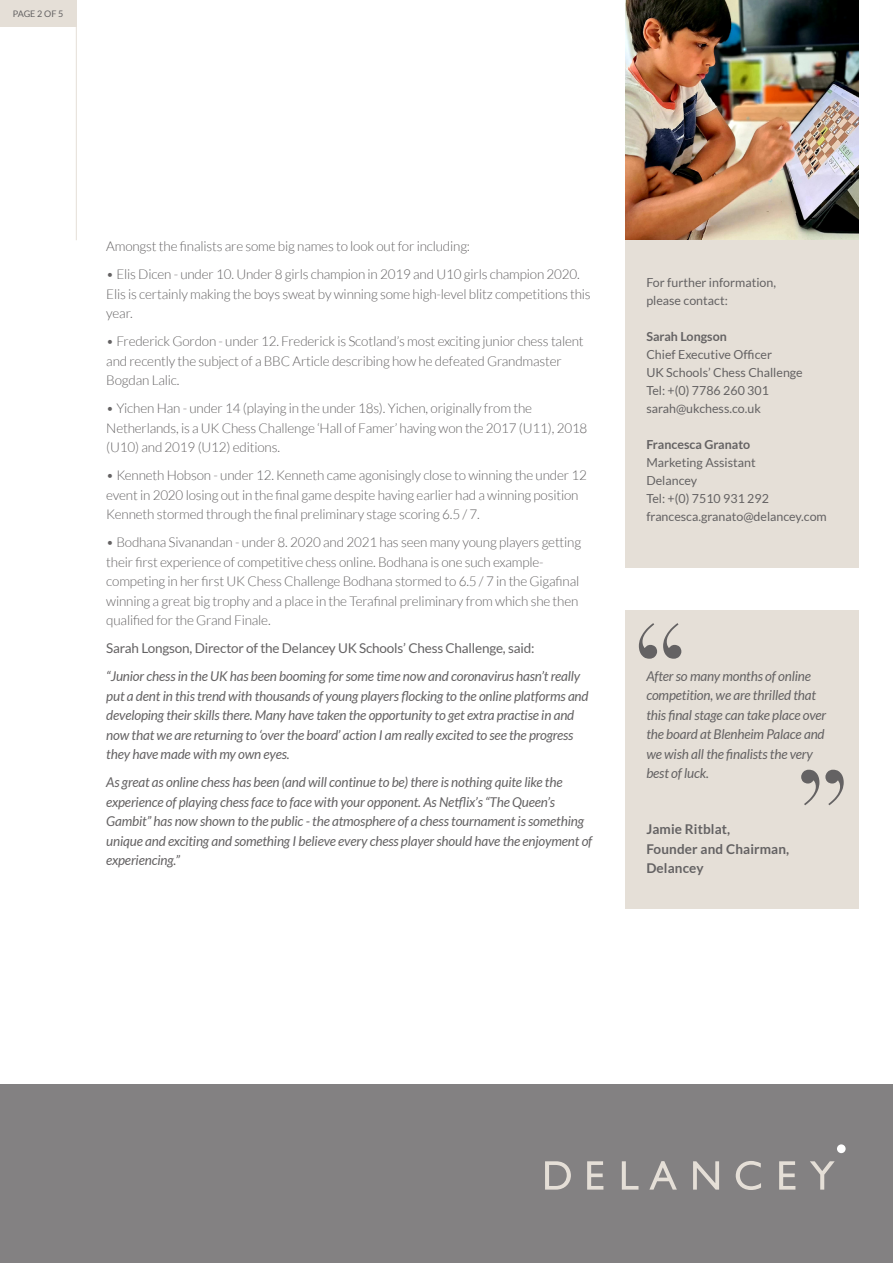
<style>
.page{position:relative;width:893px;height:1263px;background:#fff}
.page>*{position:absolute;margin:0;border:0;box-sizing:border-box;transform-origin:0 0}
.t1{font:300 13.5px/19.5px "Lato";letter-spacing:-.015em;color:#646263}
.t2{font:italic 13.5px/19.5px "Lato";letter-spacing:-.015em;color:#646263}
.t3{font:13.5px "Lato";letter-spacing:-.015em;color:#646263}
.t4{font:700 13.5px/19.5px "Lato";letter-spacing:.01em;color:#646263}
.t5{font:12.45px/18px "Lato";color:#646263}
.t6{font:700 12.45px "Lato";color:#646263}
.t7{font:9px "Lato";letter-spacing:-.01em;color:#646263}
</style>
<div class="page">
<div style="left:0;top:1084px;width:893px;height:179px;background:#838182"></div>
<div style="left:837px;top:1144px;width:9px;height:9px;background:#fff;border-radius:50%"></div>
<svg style="left:545px;top:1161px;width:26px;height:28px"></svg>
<svg style="left:587px;top:1161px;width:16px;height:28px"></svg>
<svg style="left:622px;top:1161px;width:16px;height:28px"></svg>
<svg style="left:649px;top:1161px;width:28px;height:28px"></svg>
<svg style="left:693px;top:1161px;width:26px;height:28px"></svg>
<svg style="left:736px;top:1161px;width:25px;height:29px"></svg>
<svg style="left:779px;top:1161px;width:16px;height:28px"></svg>
<svg style="left:810px;top:1161px;width:25px;height:28px"></svg>
<div style="left:0;top:0;width:76px;height:27px;background:#e5dfd7"></div>
<hr style="left:76px;top:0;width:1px;height:240px;background:#e5dfd7">
<div style="left:625px;top:610px;width:234px;height:299px;background:#e5dfd7"></div>
<svg style="left:639px;top:623px;width:42px;height:36px"></svg>
<svg style="left:801px;top:770px;width:43px;height:35px"></svg>
<div style="left:625px;top:239px;width:234px;height:269px;background:#e5dfd7"></div>
<div style="left:625px;top:256px;width:234px;height:312px;background:#e5dfd7"></div>
<img style="left:625px;top:0;width:234px;height:240px">
<p class="t7" style="left:13px;top:9px;width:52px">PAGE 2 OF 5</p>
<p class="t1" style="left:106px;top:237px;width:365px">Amongst the finalists are some big names to look out for including:</p>
<p class="t1" style="left:106px;top:265px;width:486px">• Elis Dicen - under 10. Under 8 girls champion in 2019 and U10 girls champion 2020.<br>Elis is certainly making the boys sweat by winning some high-level blitz competitions this year.</p>
<p class="t1" style="left:106px;top:332px;width:479px">• Frederick Gordon - under 12. Frederick is Scotland’s most exciting junior chess talent and recently the subject of a BBC Article describing how he defeated Grandmaster<br>Bogdan Lalic.</p>
<p class="t1" style="left:106px;top:399px;width:483px">• Yichen Han - under 14 (playing in the under 18s). Yichen, originally from the<br>Netherlands, is a UK Chess Challenge ‘Hall of Famer’ having won the 2017 (U11), 2018 (U10) and 2019 (U12) editions.</p>
<p class="t1" style="left:106px;top:466px;width:482px">• Kenneth Hobson - under 12. Kenneth came agonisingly close to winning the under 12 event in 2020 losing out in the final game despite having earlier had a winning position<br>Kenneth stormed through the final preliminary stage scoring 6.5 / 7.</p>
<p class="t1" style="left:106px;top:533px;width:476px">• Bodhana Sivanandan - under 8. 2020 and 2021 has seen many young players getting their first experience of competitive chess online. Bodhana is one such example&shy;competing in her first UK Chess Challenge Bodhana stormed to 6.5 / 7 in the Gigafinal winning a great big trophy and a place in the Terafinal preliminary from which she then qualified for the Grand Finale.</p>
<p class="t3" style="left:106px;top:641px;width:430px">Sarah Longson, Director of the Delancey UK Schools’ Chess Challenge, said:</p>
<p class="t2" style="left:106px;top:667px;width:484px">“Junior chess in the UK has been booming for some time now and coronavirus hasn’t really put a dent in this trend with thousands of young players flocking to the online platforms and developing their skills there. Many have taken the opportunity to get extra practise in and now that we are returning to ‘over the board’ action I am really excited to see the progress they have made with my own eyes.</p>
<p class="t2" style="left:106px;top:773px;width:488px">As great as online chess has been (and will continue to be) there is nothing quite like the experience of playing chess face to face with your opponent. As Netflix’s “The Queen’s Gambit” has now shown to the public - the atmosphere of a chess tournament is something unique and exciting and something I believe every chess player should have the enjoyment of experiencing.”</p>
<p class="t5" style="left:646px;top:273px;width:131px">For further information, please contact:</p>
<p class="t6" style="left:646px;top:329px;width:82px">Sarah Longson</p>
<p class="t5" style="left:646px;top:345px;width:127px">Chief Executive Officer</p>
<p class="t5" style="left:646px;top:363px;width:158px">UK Schools’ Chess Challenge</p>
<p class="t5" style="left:646px;top:381px;width:124px">Tel: +(0) 7786 260 301</p>
<p class="t5" style="left:646px;top:399px;width:116px">sarah@ukchess.co.uk</p>
<p class="t6" style="left:646px;top:437px;width:105px">Francesca Granato</p>
<p class="t5" style="left:646px;top:453px;width:111px">Marketing Assistant</p>
<p class="t5" style="left:646px;top:471px;width:52px">Delancey</p>
<p class="t5" style="left:646px;top:489px;width:124px">Tel: +(0) 7510 931 292</p>
<p class="t5" style="left:646px;top:507px;width:182px">francesca.granato@delancey.com</p>
<p class="t5" style="left:646px;top:275px;width:83px">please contact:</p>
<p class="t5" style="left:646px;top:329px;width:111px">Marketing Assistant</p>
<p class="t5" style="left:646px;top:347px;width:52px">Delancey</p>
<p class="t5" style="left:646px;top:365px;width:173px">Tel: +44 (0)20 7448 1438<br>Email: ruth.chan@delancey.com</p>
<p class="t5" style="left:646px;top:437px;width:139px">Head of Communications</p>
<p class="t5" style="left:646px;top:455px;width:52px">Delancey</p>
<p class="t2" style="left:646px;top:666px;width:181px">After so many months of online competition, we are thrilled that this final stage can take place over the board at Blenheim Palace and we wish all the finalists the very best of luck.</p>
<p class="t4" style="left:646px;top:819px;width:144px">Jamie Ritblat,<br>Founder and Chairman,<br>Delancey</p>
</div>
